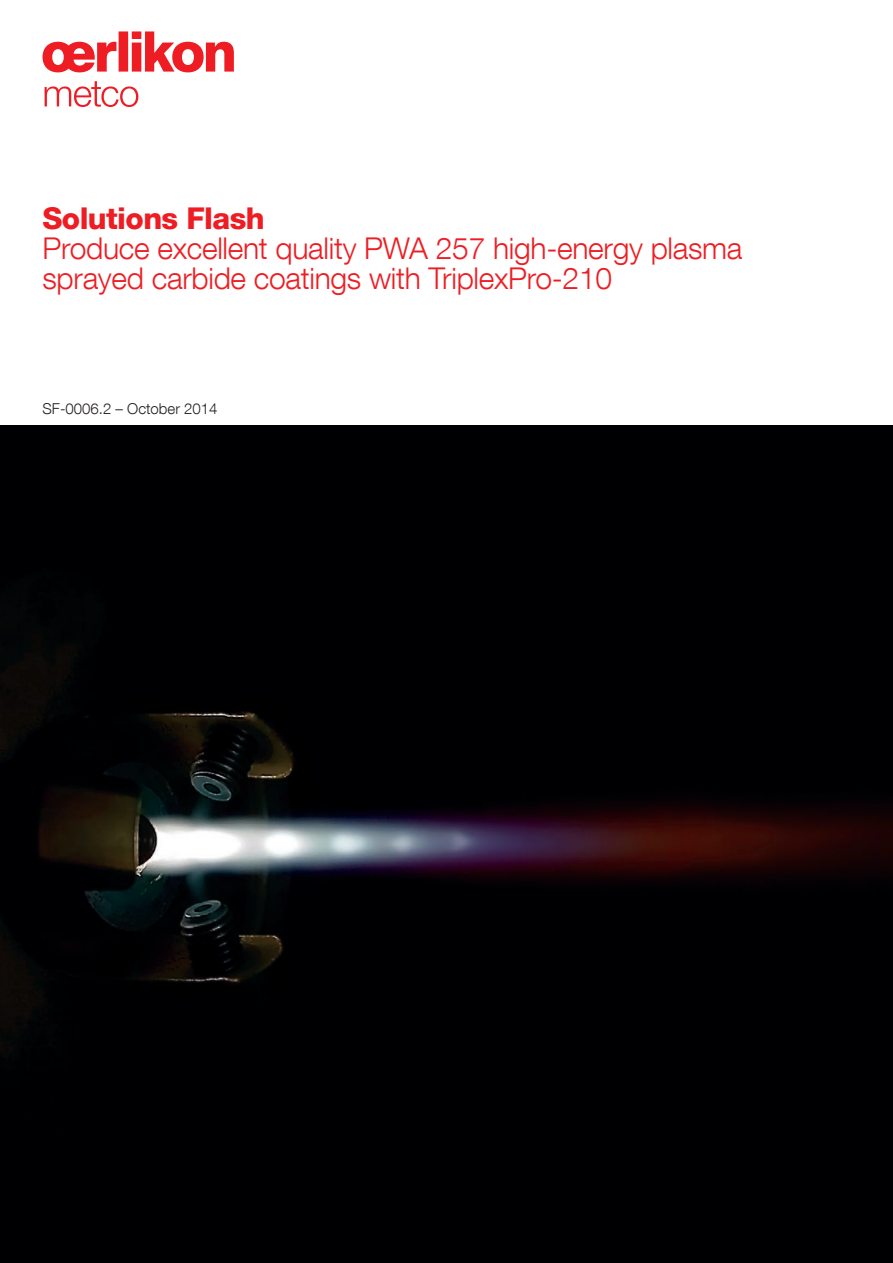
<style>
.page{position:relative;width:893px;height:1263px;background:#fff}
.page>*{position:absolute;margin:0;border:0;box-sizing:border-box;transform-origin:0 0}
.t1{font:300 30px/30px "Helvetica Neue LT Com";letter-spacing:-.01em;color:#ee1d23}
.t2{font:800 30px "Helvetica Neue LT Com";letter-spacing:-.02em;color:#ee1d23}
.t3{font:300 15px "Helvetica Neue LT Com";color:#231f20}
</style>
<div class="page">
<svg style="left:43px;top:31px;width:191px;height:41px"></svg>
<svg style="left:45px;top:81px;width:93px;height:26px"></svg>
<img style="left:0;top:425px;width:893px;height:838px">
<p class="t2" style="left:43px;top:201px;width:224px">Solutions Flash</p>
<p class="t1" style="left:43px;top:233px;width:701px">Produce excellent quality PWA 257 high-energy plasma sprayed carbide coatings with TriplexPro-210</p>
<p class="t3" style="left:43px;top:400px;width:177px">SF-0006.2 – October 2014</p>
</div>
